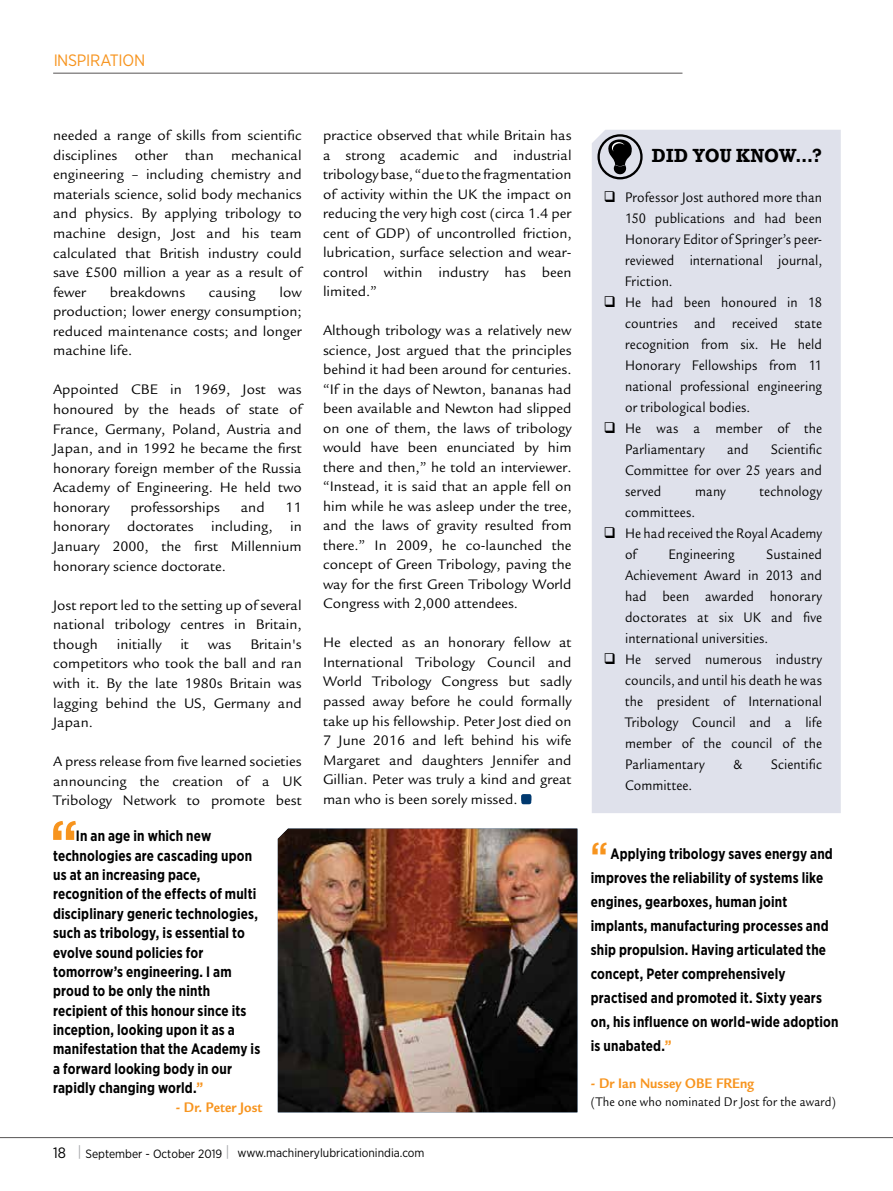
<style>
.page{position:relative;width:893px;height:1191px;background:#fff}
.page>*{position:absolute;margin:0;border:0;box-sizing:border-box;transform-origin:0 0}
.t1{font:700 37.5px "Gotham Narrow";color:#f7941e;scale:.9 1}
.t2{font:700 19.5px "Rockwell";color:#000;scale:.9 1}
.t3{font:16.5px "Gotham Narrow";letter-spacing:-.015em;color:#f7941e}
.t4{font:15px/19.5px "Legacy Sans Std";color:#000;text-align:justify}
.t5{font:15px/21px "Legacy Sans Std";color:#000;text-align:justify;scale:.9 1}
.t6{font:700 15px/19.4px "Gotham Narrow";letter-spacing:.01em;color:#000;scale:.9 1}
.t7{font:700 15px "Legacy Sans Std";letter-spacing:.005em;color:#f7941e;scale:.9 1}
.t8{font:13.5px "Legacy Sans Std";letter-spacing:.01em;color:#000;scale:.9 1}
.t9{font:12px "Gotham Narrow";color:#000}
.s1{color:#f7941e}
.s2{font-size:15px}
.s3{font-size:15px;color:#a7a9ac}
</style>
<div class="page">
<hr style="left:0;top:1137px;width:893px;height:1px;background:#575454">
<div style="left:592px;top:130px;width:249px;height:683px;background:#dfe1eb"></div>
<div style="left:521px;top:794px;width:10px;height:10px;background:#00396f;border-radius:2px"></div>
<img style="left:278px;top:828px;width:299px;height:284px">
<svg style="left:53px;top:821px;width:23px;height:19px"></svg>
<svg style="left:602px;top:134px;width:34px;height:40px"></svg>
<div style="left:597px;top:134px;width:46px;height:45px;border:2px solid #000;border-radius:50%"></div>
<hr style="left:53px;top:73px;width:629px;height:1px;background:#575454">
<p class="t3" style="left:53px;top:50px;width:94px">INSPIRATION</p>
<p class="t4" style="left:53px;top:126px;width:250px">needed a range of skills from scientific disciplines other than mechanical engineering – including chemistry and materials science, solid body mechanics and physics. By applying tribology to machine design, Jost and his team calculated that British industry could save £500 million a year as a result of fewer</p>
<p class="t4" style="left:53px;top:282px;width:250px;text-indent:226px">low production; lower energy consumption; reduced maintenance costs; and longer machine life.</p>
<p class="t4" style="left:53px;top:380px;width:250px">Appointed CBE in 1969, Jost was honoured by the heads of state of France, Germany, Poland, Austria and Japan, and in 1992 he became the first honorary foreign member of the Russia Academy of Engineering. He held two honorary</p>
<p class="t4" style="left:110px;top:282px;width:77px">breakdowns</p>
<p class="t4" style="left:209px;top:282px;width:48px">causing</p>
<p class="t4" style="left:130px;top:497px;width:91px">professorships</p>
<p class="t4" style="left:241px;top:497px;width:25px">and</p>
<p class="t4" style="left:53px;top:497px;width:250px;text-indent:232px">11 honorary doctorates including, in January 2000, the first Millennium honorary science doctorate.</p>
<p class="t4" style="left:53px;top:595px;width:250px">Jost report led to the setting up of several national tribology centres in Britain, though</p>
<p class="t4" style="left:117px;top:634px;width:46px">initially</p>
<p class="t4" style="left:180px;top:634px;width:10px">it</p>
<p class="t4" style="left:208px;top:634px;width:25px">was</p>
<p class="t4" style="left:53px;top:634px;width:250px;text-indent:197px">Britain's competitors who took the ball and ran with it. By the late 1980s Britain was lagging behind the US, Germany and Japan.</p>
<p class="t4" style="left:53px;top:752px;width:250px">A press release from five learned societies announcing the creation of a UK Tribology Network to promote best</p>
<p class="t6" style="left:53px;top:826px;width:232px;text-indent:23px">In an age in which new technologies are cascading upon us at an increasing pace, recognition of the effects of multi disciplinary generic technologies, such as tribology, is essential to evolve sound policies for tomorrow’s engineering. I am proud to be only the ninth recipient of this honour since its inception, looking upon it as a manifestation that the Academy is a forward looking body in our rapidly changing world.<span class="s1">”</span></p>
<p class="t7" style="left:176px;top:1098px;width:98px">- Dr. Peter Jost</p>
<p class="t4" style="left:323px;top:126px;width:250px">practice observed that while Britain has a strong academic and industrial tribology base, “due to the fragmentation of activity within the UK the impact on reducing the very high cost (circa 1.4 per cent of GDP) of uncontrolled friction, lubrication, surface selection and wear&shy;control within industry has been limited.”</p>
<p class="t4" style="left:323px;top:321px;width:250px">Although tribology was a relatively new science, Jost argued that the principles behind it had been around for centuries. “If in the days of Newton, bananas had been available and Newton had slipped on one of them, the laws of tribology would have been enunciated by him there and then,” he told an interviewer. “Instead, it is said that an apple fell on him while he was asleep under the tree, and the laws of gravity resulted from there.” In 2009, he co-launched the concept of Green Tribology, paving the way for the first Green Tribology World Congress with 2,000 attendees.</p>
<p class="t4" style="left:323px;top:633px;width:250px">He elected as an honorary fellow at International Tribology Council and World Tribology Congress but sadly passed away before he could formally take up his fellowship. Peter Jost died on 7 June 2016 and left behind his wife Margaret and daughters Jennifer and Gillian. Peter was truly a kind and great man who is been sorely missed.</p>
<p class="t9" style="left:53px;top:1145px;width:373px"><span class="s2">18</span> <span class="s3">|</span> September - October 2019 <span class="s3">|</span> www.machinerylubricationindia.com</p>
<h2 class="t2" style="left:652px;top:144px;width:191px">DID YOU KNOW…?</h2>
<p class="t5" style="left:625px;top:187px;width:220px;text-indent:-21px">❑ Professor Jost authored more than 150 publications and had been Honorary Editor of Springer’s peer&shy;reviewed international journal, Friction.</p>
<p class="t5" style="left:625px;top:292px;width:220px;text-indent:-21px">❑ He had been honoured in 18 countries and received state recognition from six. He held Honorary Fellowships from 11 national professional engineering or tribological bodies.</p>
<p class="t5" style="left:625px;top:418px;width:220px;text-indent:-21px">❑ He was a member of the<br>Parliamentary</p>
<p class="t5" style="left:625px;top:439px;width:220px;text-indent:146px">Scientific Committee for over 25 years and served</p>
<p class="t5" style="left:727px;top:439px;width:26px">and</p>
<p class="t5" style="left:695px;top:481px;width:36px">many</p>
<p class="t5" style="left:760px;top:481px;width:71px">technology</p>
<p class="t5" style="left:625px;top:502px;width:79px">committees.</p>
<p class="t5" style="left:625px;top:523px;width:220px;text-indent:-21px">❑ He had received the Royal Academy of</p>
<p class="t5" style="left:625px;top:544px;width:220px;text-indent:141px">Sustained Achievement Award in 2013 and had been awarded honorary doctorates at six UK and five international universities.</p>
<p class="t5" style="left:625px;top:649px;width:220px;text-indent:-21px">❑ He served numerous industry councils, and until his death he was the president of International Tribology Council and a life member of the council of the Parliamentary</p>
<p class="t5" style="left:669px;top:544px;width:75px">Engineering</p>
<p class="t5" style="left:734px;top:754px;width:11px">&amp;</p>
<p class="t5" style="left:771px;top:754px;width:58px">Scientific</p>
<p class="t5" style="left:625px;top:775px;width:76px">Committee.</p>
<h1 class="t1" style="left:591px;top:832px;width:20px">“</h1>
<p class="t6" style="left:591px;top:841px;width:277px;line-height:24px;text-indent:20px">Applying tribology saves energy and improves the reliability of systems like engines, gearboxes, human joint implants, manufacturing processes and ship propulsion. Having articulated the concept, Peter comprehensively practised and promoted it. Sixty years on, his influence on world-wide adoption is unabated.<span class="s1">”</span></p>
<p class="t7" style="left:591px;top:1074px;width:183px">- Dr Ian Nussey OBE FREng</p>
<p class="t8" style="left:591px;top:1094px;width:274px">(The one who nominated Dr Jost for the award)</p>
</div>
